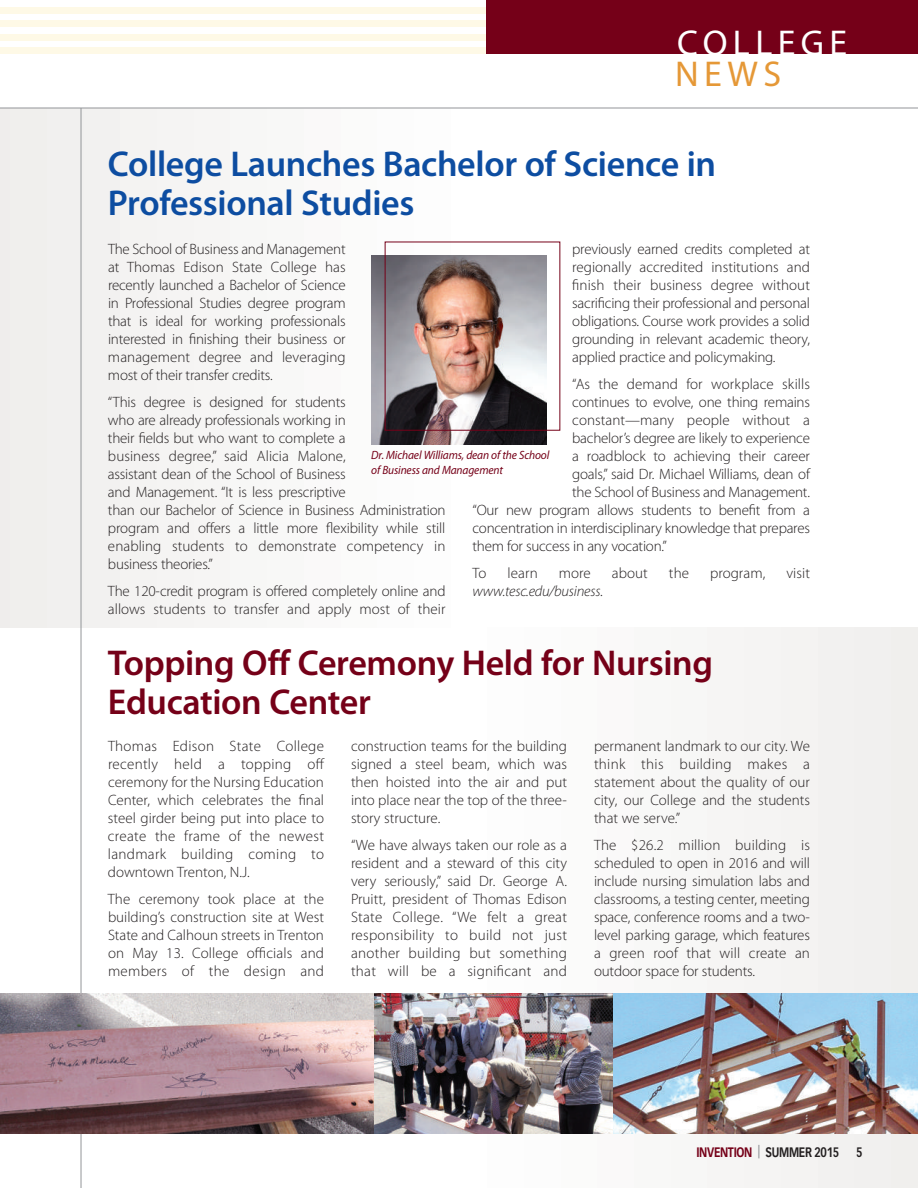
<style>
.page{position:relative;width:918px;height:1188px;background:#fff}
.page>*{position:absolute;margin:0;border:0;box-sizing:border-box;transform-origin:0 0}
.t1{font:600 36px/39px "Myriad Pro";letter-spacing:-.01em;color:#0d4da1}
.t2{font:600 36px/39px "Myriad Pro";letter-spacing:-.01em;color:#750018}
.t3{font:36px "Myriad Pro";letter-spacing:.15em;color:#fff}
.t4{font:36px "Myriad Pro";color:#e59837}
.t5{font:300 15px/18px "Myriad Pro";letter-spacing:-.01em;color:#231f20;text-align:justify}
.t6{font:italic 300 15px "Myriad Pro";letter-spacing:-.015em;color:#231f20}
.t7{font:700 13.5px "Vectora LT Std";letter-spacing:-.03em;color:#231f20;scale:.8 1}
.t8{font:italic 12px/14.4px "Myriad Pro";letter-spacing:-.01em;color:#750018;scale:.95 1}
.s1{font-style:normal}
.s2{color:#750018}
.s3{color:#939598}
</style>
<div class="page">
<div style="left:0;top:7px;width:486px;height:6px;background:#fef9e6"></div>
<div style="left:0;top:20px;width:486px;height:7px;background:#fef9e6"></div>
<div style="left:0;top:34px;width:486px;height:6px;background:#fef9e6"></div>
<div style="left:0;top:47px;width:486px;height:7px;background:#fef9e6"></div>
<div style="left:471px;top:628px;width:447px;height:560px;background:#f7f7f6"></div>
<div style="left:0;top:108px;width:465px;height:520px;background:#f6f5f4"></div>
<div style="left:486px;top:0;width:432px;height:54px;background:#750018"></div>
<hr style="left:81px;top:108px;width:1px;height:1080px;background:#939598">
<img style="left:371px;top:255px;width:176px;height:189px">
<div style="left:385px;top:242px;width:175px;height:189px;border:1px solid #750018"></div>
<hr style="left:0;top:108px;width:918px;height:1px;background:#939598">
<img style="left:0;top:994px;width:918px;height:140px">
<h1 class="t3" style="left:677px;top:29px;width:171px">COLLEGE</h1>
<h1 class="t4" style="left:675px;top:60px;width:108px">NEWS</h1>
<h1 class="t1" style="left:108px;top:147px;width:610px">College Launches Bachelor of Science in<br>Professional Studies</h1>
<p class="t5" style="left:108px;top:241px;width:239px">The School of Business and Management at Thomas Edison State College has recently launched a Bachelor of Science in Professional Studies degree program that is ideal for working professionals interested in finishing their business or management degree and leveraging most of their transfer credits.</p>
<p class="t5" style="left:108px;top:394px;width:339px;text-align:left">“This degree is designed for students<br>who are already professionals working in<br>their fields but who want to complete a<br>business degree,” said Alicia Malone,<br>assistant dean of the School of Business<br>and Management. “It is less prescriptive<br>than our Bachelor of Science in Business Administration program and offers a little more flexibility while still enabling students to demonstrate competency in business theories.”</p>
<p class="t5" style="left:108px;top:583px;width:339px">The 120-credit program is offered completely online and allows students to transfer and apply most of their</p>
<p class="t5" style="left:572px;top:241px;width:239px">previously earned credits completed at regionally accredited institutions and finish their business degree without sacrificing their professional and personal obligations. Course work provides a solid grounding in relevant academic theory, applied practice and policymaking.</p>
<p class="t5" style="left:572px;top:376px;width:239px">“As the demand for workplace skills</p>
<p class="t5" style="left:572px;top:394px;width:239px">continues to evolve, one thing remains</p>
<p class="t5" style="left:572px;top:412px;width:239px">constant—many people without a</p>
<p class="t5" style="left:572px;top:430px;width:239px">bachelor’s degree are likely to experience</p>
<p class="t5" style="left:572px;top:448px;width:239px">a roadblock to achieving their career</p>
<p class="t5" style="left:572px;top:466px;width:239px">goals,” said Dr. Michael Williams, dean of</p>
<p class="t5" style="left:572px;top:484px;width:239px">the School of Business and Management.</p>
<p class="t5" style="left:472px;top:502px;width:339px">“Our new program allows students to benefit from a</p>
<p class="t5" style="left:472px;top:520px;width:339px">concentration in interdisciplinary knowledge that prepares</p>
<p class="t5" style="left:472px;top:538px;width:196px">them for success in any vocation.”</p>
<p class="t5" style="left:472px;top:565px;width:16px">To</p>
<p class="t5" style="left:508px;top:565px;width:32px">learn</p>
<p class="t5" style="left:559px;top:565px;width:34px">more</p>
<p class="t5" style="left:612px;top:565px;width:37px">about</p>
<p class="t5" style="left:669px;top:565px;width:22px">the</p>
<p class="t5" style="left:710px;top:565px;width:57px">program,</p>
<p class="t5" style="left:786px;top:565px;width:25px">visit</p>
<p class="t6" style="left:472px;top:585px;width:132px">www.tesc.edu/business<span class="s1">.</span></p>
<p class="t8" style="left:371px;top:449px;width:189px">Dr. Michael Williams, dean of the School of Business and Management</p>
<h1 class="t2" style="left:108px;top:647px;width:607px">Topping Off Ceremony Held for Nursing<br>Education Center</h1>
<p class="t5" style="left:108px;top:738px;width:218px">Thomas Edison State College recently held a topping off ceremony for the Nursing Education Center, which celebrates the final steel girder being put into place to create the frame of the newest landmark building coming to downtown Trenton, N.J.</p>
<p class="t5" style="left:108px;top:891px;width:218px">The ceremony took place at the building’s construction site at West State and Calhoun streets in Trenton on May 13. College officials and members of the design and</p>
<p class="t5" style="left:351px;top:738px;width:218px">construction teams for the building signed a steel beam, which was then hoisted into the air and put into place near the top of the three&shy;story structure.</p>
<p class="t5" style="left:351px;top:837px;width:218px">“We have always taken our role as a resident and a steward of this city very seriously,” said Dr. George A.<br>Pruitt, president of Thomas Edison State College. “We felt a great responsibility to build not just another building but something that will be a significant and</p>
<p class="t5" style="left:594px;top:738px;width:218px">permanent landmark to our city. We think this building makes a statement about the quality of our city, our College and the students that we serve.”</p>
<p class="t5" style="left:594px;top:837px;width:218px">The $26.2 million building is scheduled to open in 2016 and will include nursing simulation labs and classrooms, a testing center, meeting space, conference rooms and a two&shy;level parking garage, which features a green roof that will create an outdoor space for students.</p>
<p class="t7" style="left:696px;top:1146px;width:180px"><span class="s2">INVENTION</span> <span class="s3">|</span> SUMMER 2015</p>
<p class="t7" style="left:856px;top:1146px;width:9px">5</p>
</div>
